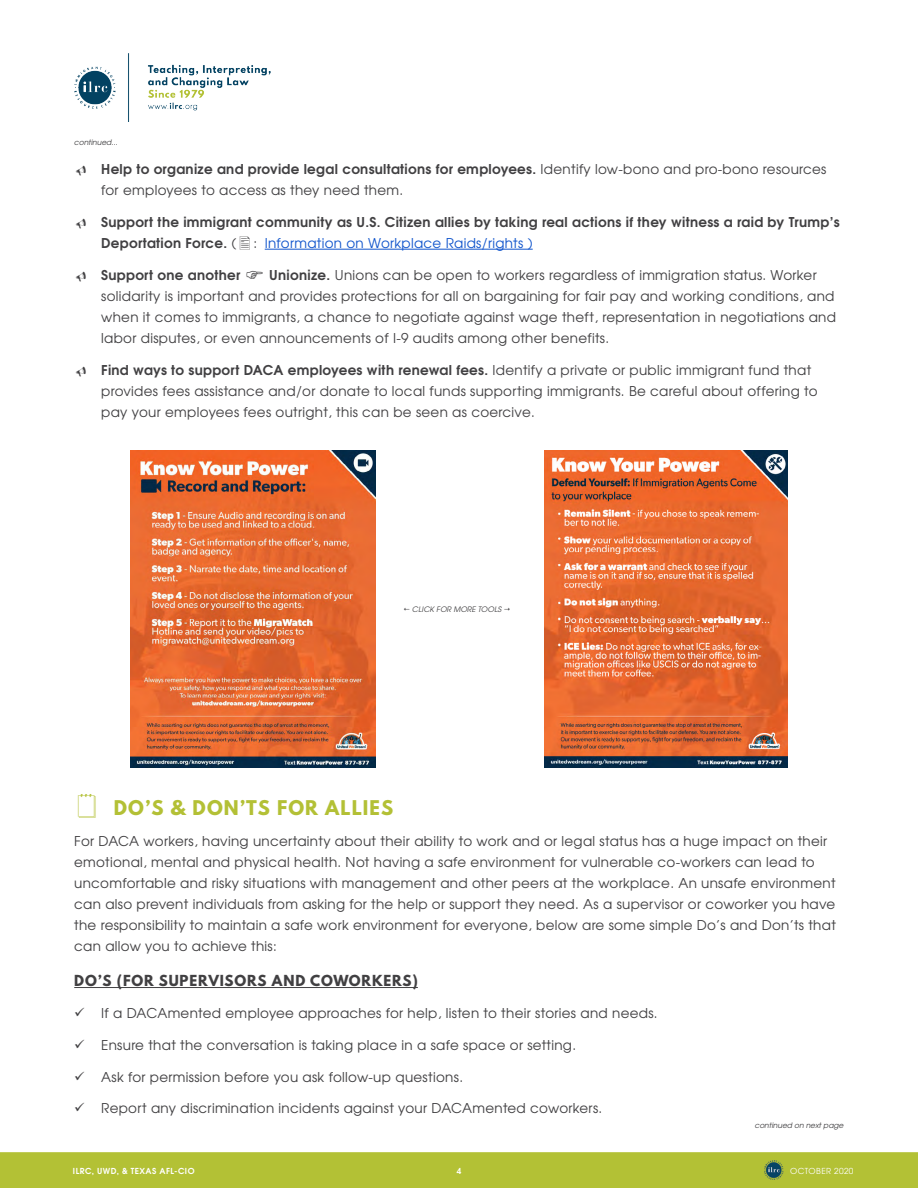
<style>
.page{position:relative;width:918px;height:1188px;background:#fff}
.page>*{position:absolute;margin:0;border:0;box-sizing:border-box;transform-origin:0 0}
.t1{font:700 18px "League Spartan";letter-spacing:.06em;color:#b3c035}
.t2{font:13.5px/21px "Te X Gyre Adventor";letter-spacing:.02em;color:#414042}
.t3{font:700 13.5px/21px "Te X Gyre Adventor";letter-spacing:.02em;color:#414042}
.t4{font:13.5px "Te X Gyre Adventor";letter-spacing:.02em;color:#15c}
.t5{font:700 13.5px "League Spartan";letter-spacing:.06em;color:#414042}
.t6{font:700 8.25px "Te X Gyre Adventor";letter-spacing:.055em;color:#fff}
.t7{font:8.25px "Te X Gyre Adventor";letter-spacing:.055em;color:#fff}
.t8{font:italic 7.5px "Te X Gyre Adventor";color:#414042}
.s1{font-weight:700}
.s2{font-weight:400}
.s3{color:#414042}
</style>
<div class="page">
<div style="left:0;top:1152px;width:918px;height:36px;background:#b3c135"></div>
<img style="left:74px;top:53px;width:196px;height:69px">
<hr style="left:265px;top:249px;width:268px;height:1px;background:#15c">
<hr style="left:74px;top:987px;width:344px;height:1px;background:#414042">
<img style="left:544px;top:450px;width:244px;height:318px">
<img style="left:130px;top:450px;width:245px;height:318px">
<p class="t8" style="left:74px;top:136px;width:45px">continued...</p>
<p class="t2" style="left:101px;top:158px;width:727px"><span class="s1">Help to organize and provide legal consultations for employees.</span> Identify low-bono and pro-bono resources for employees to access as they need them.</p>
<p class="t3" style="left:101px;top:210px;width:740px">Support the immigrant community as U.S. Citizen allies by taking real actions if they witness a raid by Trump’s<br>Deportation Force. <span class="s2">(</span></p>
<p class="t4" style="left:254px;top:232px;width:281px"><span class="s3">:</span> Information on Workplace Raids/rights )</p>
<p class="t2" style="left:101px;top:263px;width:736px;text-indent:168px"><span class="s1">Unionize.</span> Unions can be open to workers regardless of immigration status. Worker solidarity is important and provides protections for all on bargaining for fair pay and working conditions, and when it comes to immigrants, a chance to negotiate against wage theft, representation in negotiations and labor disputes, or even announcements of I-9 audits among other benefits.</p>
<p class="t2" style="left:101px;top:358px;width:718px"><span class="s1">Find ways to support DACA employees with renewal fees.</span> Identify a private or public immigrant fund that provides fees assistance and/or donate to local funds supporting immigrants. Be careful about offering to pay your employees fees outright, this can be seen as coercive.</p>
<p class="t3" style="left:101px;top:263px;width:141px">Support one another</p>
<p class="t8" style="left:412px;top:603px;width:91px">CLICK FOR MORE TOOLS</p>
<h1 class="t1" style="left:114px;top:793px;width:281px">DO’S &amp; DON’TS FOR ALLIES</h1>
<p class="t2" style="left:74px;top:830px;width:763px">For DACA workers, having uncertainty about their ability to work and or legal status has a huge impact on their emotional, mental and physical health. Not having a safe environment for vulnerable co-workers can lead to uncomfortable and risky situations with management and other peers at the workplace. An unsafe environment can also prevent individuals from asking for the help or support they need. As a supervisor or coworker you have the responsibility to maintain a safe work environment for everyone, below are some simple Do’s and Don’ts that can allow you to achieve this:</p>
<p class="t5" style="left:74px;top:970px;width:345px">DO’S (FOR SUPERVISORS AND COWORKERS)</p>
<p class="t2" style="left:101px;top:1002px;width:558px">If a DACAmented employee approaches for help, listen to their stories and needs.</p>
<p class="t2" style="left:101px;top:1034px;width:476px">Ensure that the conversation is taking place in a safe space or setting.</p>
<p class="t2" style="left:101px;top:1065px;width:363px">Ask for permission before you ask follow-up questions.</p>
<p class="t2" style="left:101px;top:1097px;width:503px">Report any discrimination incidents against your DACAmented coworkers.</p>
<p class="t8" style="left:755px;top:1119px;width:90px">continued on next page</p>
<p class="t6" style="left:73px;top:1163px;width:123px">ILRC, UWD, &amp; TEXAS AFL-CIO</p>
<p class="t6" style="left:457px;top:1163px;width:6px">4</p>
<p class="t7" style="left:790px;top:1164px;width:65px">OCTOBER 2020</p>
</div>
